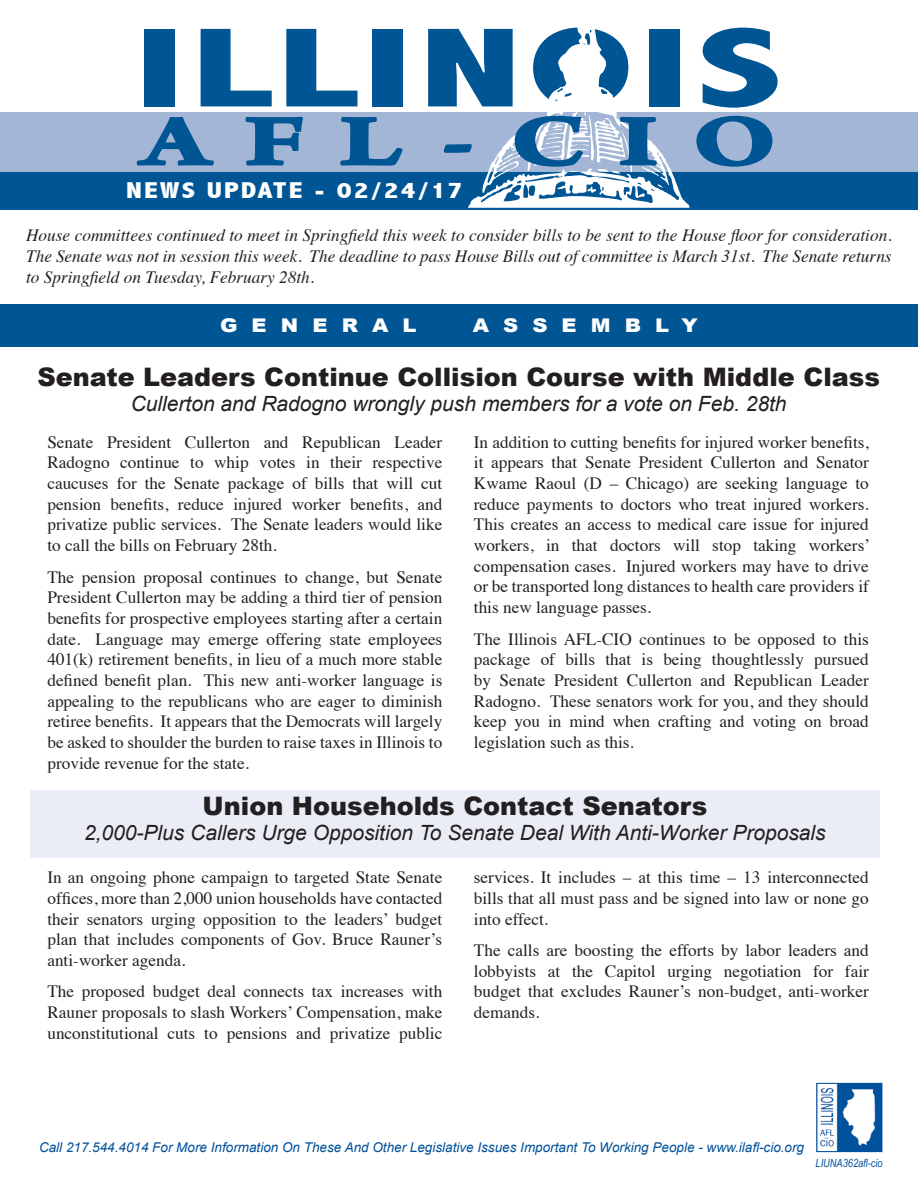
<style>
.page{position:relative;width:918px;height:1188px;background:#fff}
.page>*{position:absolute;margin:0;border:0;box-sizing:border-box;transform-origin:0 0}
.t1{font:800 condensed 113.85px "Abadi";letter-spacing:.04em;color:#005594;scale:1.65 1}
.t2{font:75px "Arno Pro Bold Subhead";letter-spacing:.31em;color:#005594;scale:1.5 1}
.t3{font:900 25.5px "Arial";color:#231f20}
.t4{font:800 condensed 22.95px "Abadi";letter-spacing:.07em;color:#fff;scale:1.28 1}
.t5{font:italic 21px "Arial";color:#231f20}
.t6{font:900 18.9px "Arial";letter-spacing:.67em;color:#fff;scale:1.11 1}
.t7{font:17.25px/20.7px "Times";color:#231f20;text-align:justify}
.t8{font:italic 17.25px/21px "Times";color:#231f20;text-align:justify}
.t9{font:italic 13.5px "Arial";color:#01519b}
.t10{font:italic 11.25px "Arial Narrow";color:#01519b}
</style>
<div class="page">
<div style="left:0;top:304px;width:918px;height:43px;background:#005594"></div>
<div style="left:0;top:112px;width:918px;height:68px;background:#a3b6d6"></div>
<div style="left:0;top:172px;width:918px;height:38px;background:#005594"></div>
<img style="left:528px;top:112px;width:141px;height:73px">
<svg style="left:136px;top:117px;width:78px;height:49px"></svg>
<svg style="left:245px;top:116px;width:58px;height:50px"></svg>
<svg style="left:340px;top:117px;width:63px;height:49px"></svg>
<svg style="left:443px;top:144px;width:29px;height:9px"></svg>
<svg style="left:513px;top:114px;width:72px;height:54px"></svg>
<svg style="left:618px;top:115px;width:38px;height:52px"></svg>
<svg style="left:696px;top:115px;width:77px;height:52px"></svg>
<img style="left:820px;top:1085px;width:60px;height:65px">
<div style="left:817px;top:1083px;width:65px;height:69px;border:1px solid #01519b"></div>
<div style="left:30px;top:790px;width:850px;height:68px;background:#ebedf6"></div>
<h1 class="t1" style="left:135px;top:2px;width:394px">ILLINOIS</h1>
<h2 class="t2" style="left:142px;top:99px;width:425px">AFL-CIO</h2>
<h3 class="t4" style="left:126px;top:177px;width:265px">NEWS UPDATE - 02/24/17</h3>
<p class="t8" style="left:26px;top:223px;width:867px">House committees continued to meet in Springfield this week to consider bills to be sent to the House floor for consideration.<br>The Senate was not in session this week. The deadline to pass House Bills out of committee is March 31st. The Senate returns to Springfield on Tuesday, February 28th.</p>
<p class="t6" style="left:220px;top:311px;width:178px">General</p>
<p class="t6" style="left:473px;top:311px;width:204px">Assembly</p>
<h3 class="t3" style="left:37px;top:358px;width:844px">Senate Leaders Continue Collision Course with Middle Class</h3>
<p class="t5" style="left:131px;top:390px;width:657px">Cullerton and Radogno wrongly push members for a vote on Feb. 28th</p>
<p class="t7" style="left:47px;top:430px;width:397px">Senate President Cullerton and Republican Leader Radogno continue to whip votes in their respective caucuses for the Senate package of bills that will cut pension benefits, reduce injured worker benefits, and privatize public services. The Senate leaders would like to call the bills on February 28th.</p>
<p class="t7" style="left:47px;top:565px;width:397px">The pension proposal continues to change, but Senate President Cullerton may be adding a third tier of pension benefits for prospective employees starting after a certain date. Language may emerge offering state employees 401(k) retirement benefits, in lieu of a much more stable defined benefit plan. This new anti-worker language is appealing to the republicans who are eager to diminish retiree benefits. It appears that the Democrats will largely be asked to shoulder the burden to raise taxes in Illinois to provide revenue for the state.</p>
<p class="t7" style="left:474px;top:430px;width:398px">In addition to cutting benefits for injured worker benefits, it appears that Senate President Cullerton and Senator Kwame Raoul (D – Chicago) are seeking language to reduce payments to doctors who treat injured workers.<br>This creates an access to medical care issue for injured workers, in that doctors will stop taking workers’ compensation cases. Injured workers may have to drive or be transported long distances to health care providers if this new language passes.</p>
<p class="t7" style="left:474px;top:627px;width:397px">The Illinois AFL-CIO continues to be opposed to this package of bills that is being thoughtlessly pursued by Senate President Cullerton and Republican Leader Radogno. These senators work for you, and they should keep you in mind when crafting and voting on broad legislation such as this.</p>
<h3 class="t3" style="left:203px;top:788px;width:506px">Union Households Contact Senators</h3>
<p class="t5" style="left:84px;top:820px;width:743px">2,000-Plus Callers Urge Opposition To Senate Deal With Anti-Worker Proposals</p>
<p class="t7" style="left:47px;top:866px;width:396px">In an ongoing phone campaign to targeted State Senate offices, more than 2,000 union households have contacted their senators urging opposition to the leaders’ budget plan that includes components of Gov. Bruce Rauner’s anti-worker agenda.</p>
<p class="t7" style="left:47px;top:980px;width:397px">The proposed budget deal connects tax increases with Rauner proposals to slash Workers’ Compensation, make unconstitutional cuts to pensions and privatize public</p>
<p class="t7" style="left:474px;top:866px;width:397px">services. It includes – at this time – 13 interconnected bills that all must pass and be signed into law or none go into effect.</p>
<p class="t7" style="left:474px;top:938px;width:397px">The calls are boosting the efforts by labor leaders and lobbyists at the Capitol urging negotiation for fair budget that excludes Rauner’s non-budget, anti-worker demands.</p>
<p class="t9" style="left:39px;top:1138px;width:767px">Call 217.544.4014 For More Information On These And Other Legislative Issues Important To Working People - www.ilafl-cio.org</p>
<p class="t10" style="left:816px;top:1155px;width:69px">Liuna362afl-cio</p>
</div>
